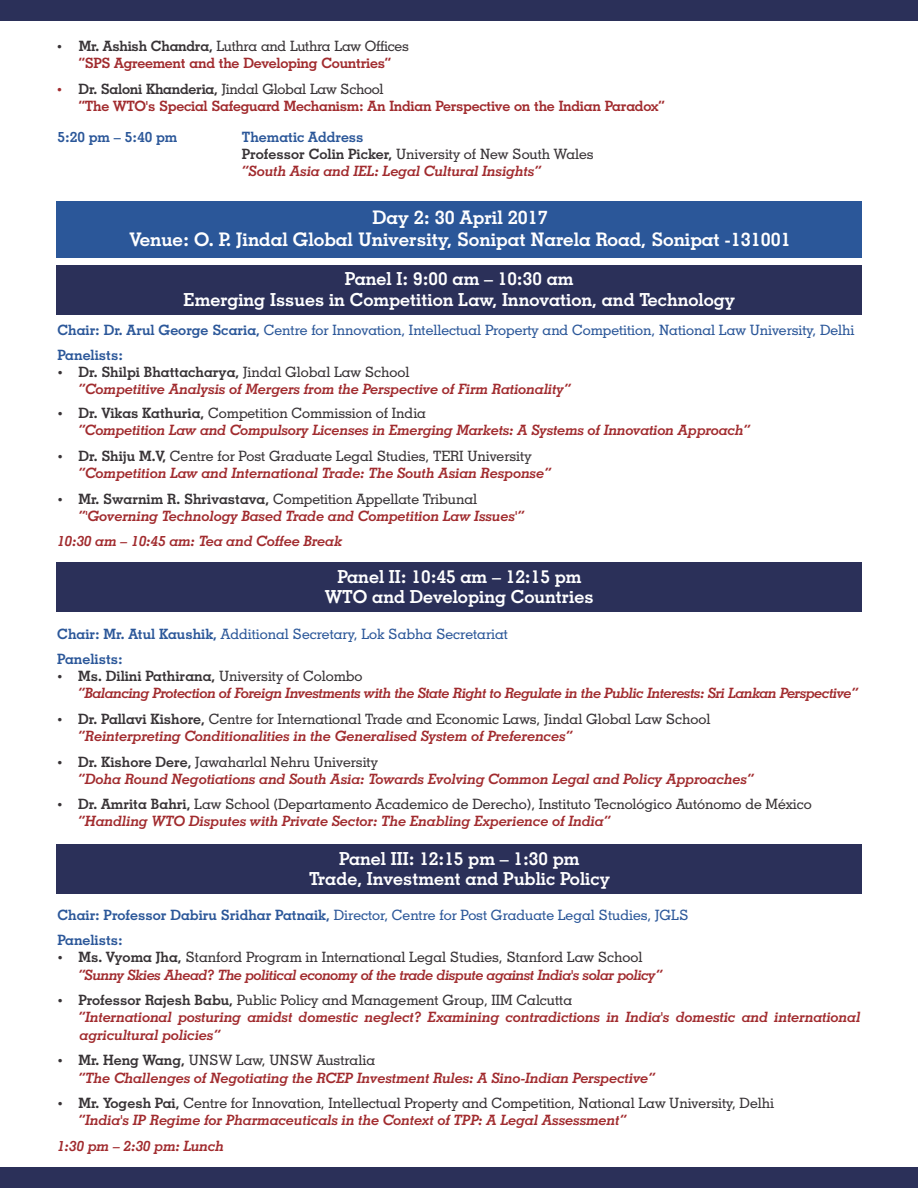
<style>
.page{position:relative;width:918px;height:1188px;background:#fff}
.page>*{position:absolute;margin:0;border:0;box-sizing:border-box;transform-origin:0 0}
.t1{font:700 18.75px/22.5px "Geometric Slab 703 BT";color:#fff;text-align:center}
.t2{font:700 18px/20.5px "Geometric Slab 703 BT";color:#fff;text-align:center}
.t3{font:italic 700 14.25px/17.1px "Geometric Slab 703 BT";color:#a12b2e}
.t4{font:500 14.25px "Geometric Slab 703 BT";color:#383336}
.t5{font:500 14.25px/25.7px "Geometric Slab 703 BT";color:#2b5799}
.t6{font:italic 700 14.25px "Geometric Slab 703 BT";letter-spacing:-.025em;color:#a12b2e}
.t7{font:700 14.25px/17.1px "Geometric Slab 703 BT";letter-spacing:-.02em;color:#a12b2e}
.t8{font:700 14.25px "Geometric Slab 703 BT";color:#383336}
.t9{font:500 14.25px "Geometric Slab 703 BT";letter-spacing:-.02em;color:#383336}
.t10{font:700 14.25px "Geometric Slab 703 BT";color:#2b5799}
.s1{color:#383336}
.s2{font-weight:500;color:#383336}
.s3{font-weight:700}
.s4{font-style:normal;color:#2b5799}
.s5{font-style:normal;color:#383336}
.s6{font-weight:500;font-style:normal;color:#383336}
.s7{font-weight:500}
</style>
<div class="page">
<div style="left:0;top:1167px;width:918px;height:21px;background:#2b3059"></div>
<div style="left:0;top:0;width:918px;height:21px;background:#2b3059"></div>
<div style="left:56px;top:265px;width:806px;height:50px;background:#2b3059"></div>
<div style="left:56px;top:202px;width:806px;height:56px;background:#2b5799"></div>
<div style="left:56px;top:562px;width:806px;height:50px;background:#2b3059"></div>
<div style="left:56px;top:844px;width:806px;height:50px;background:#2b3059"></div>
<p class="t7" style="left:79px;top:39px;width:332px"><span class="s1">Mr. Ashish Chandra,</span> <span class="s2">Luthra and Luthra Law Offices </span>“SPS Agreement and the Developing Countries”</p>
<p class="t7" style="left:79px;top:98px;width:588px">“The WTO's Special Safeguard Mechanism: An Indian Perspective on the Indian Paradox”</p>
<p class="t9" style="left:79px;top:83px;width:306px"><span class="s3">Dr. Saloni Khanderia,</span> Jindal Global Law School</p>
<p class="t10" style="left:57px;top:131px;width:121px">5:20 pm – 5:40 pm</p>
<p class="t3" style="left:242px;top:130px;width:353px"><span class="s4">Thematic Address<br></span><span class="s5">Professor Colin Picker,</span> <span class="s6">University of New South Wales </span>“South Asia and IEL: Legal Cultural Insights”</p>
<h1 class="t1" style="left:129px;top:207px;width:663px">Day 2: 30 April 2017<br>Venue: O. P. Jindal Global University, Sonipat Narela Road, Sonipat -131001</h1>
<p class="t2" style="left:184px;top:270px;width:553px">Panel I: 9:00 am – 10:30 am<br>Emerging Issues in Competition Law, Innovation, and Technology</p>
<p class="t5" style="left:57px;top:318px;width:798px"><span class="s3">Chair: Dr. Arul George Scaria,</span> Centre for Innovation, Intellectual Property and Competition, National Law University, Delhi<br><span class="s3">Panelists:</span></p>
<p class="t8" style="left:78px;top:366px;width:333px">Dr. Shilpi Bhattacharya, <span class="s7">Jindal Global Law School</span></p>
<p class="t4" style="left:78px;top:407px;width:349px"><span class="s3">Dr. Vikas Kathuria,</span> Competition Commission of India</p>
<p class="t4" style="left:78px;top:450px;width:455px"><span class="s3">Dr. Shiju M.V,</span> Centre for Post Graduate Legal Studies, TERI University</p>
<p class="t4" style="left:78px;top:493px;width:400px"><span class="s3">Mr. Swarnim R. Shrivastava,</span> Competition Appellate Tribunal</p>
<p class="t3" style="left:78px;top:382px;width:494px">“Competitive Analysis of Mergers from the Perspective of Firm Rationality”</p>
<p class="t3" style="left:78px;top:423px;width:674px">“Competition Law and Compulsory Licenses in Emerging Markets: A Systems of Innovation Approach”</p>
<p class="t3" style="left:78px;top:466px;width:474px">“Competition Law and International Trade: The South Asian Response”</p>
<p class="t3" style="left:57px;top:504px;width:469px;line-height:25.7px;text-indent:21px">“'Governing Technology Based Trade and Competition Law Issues'”<br>10:30 am – 10:45 am: Tea and Coffee Break</p>
<p class="t2" style="left:325px;top:568px;width:270px">Panel II: 10:45 am – 12:15 pm<br>WTO and Developing Countries</p>
<p class="t5" style="left:57px;top:622px;width:452px"><span class="s3">Chair: Mr. Atul Kaushik,</span> Additional Secretary, Lok Sabha Secretariat<br><span class="s3">Panelists:</span></p>
<p class="t8" style="left:78px;top:670px;width:286px">Ms. Dilini Pathirana, <span class="s7">University of Colombo</span></p>
<p class="t4" style="left:78px;top:713px;width:634px"><span class="s3">Dr. Pallavi Kishore,</span> Centre for International Trade and Economic Laws, Jindal Global Law School</p>
<p class="t4" style="left:78px;top:756px;width:301px"><span class="s3">Dr. Kishore Dere,</span> Jawaharlal Nehru University</p>
<p class="t4" style="left:78px;top:799px;width:735px"><span class="s3">Dr. Amrita Bahri,</span> Law School (Departamento Academico de Derecho), Instituto Tecnológico Autónomo de México</p>
<p class="t6" style="left:78px;top:687px;width:782px">“Balancing Protection of Foreign Investments with the State Right to Regulate in the Public Interests: Sri Lankan Perspective”</p>
<p class="t3" style="left:78px;top:729px;width:496px">“Reinterpreting Conditionalities in the Generalised System of Preferences”</p>
<p class="t3" style="left:78px;top:771px;width:677px">“Doha Round Negotiations and South Asia: Towards Evolving Common Legal and Policy Approaches”</p>
<p class="t3" style="left:78px;top:814px;width:534px">“Handling WTO Disputes with Private Sector: The Enabling Experience of India”</p>
<p class="t2" style="left:309px;top:850px;width:302px">Panel III: 12:15 pm – 1:30 pm<br>Trade, Investment and Public Policy</p>
<p class="t5" style="left:57px;top:903px;width:633px"><span class="s3">Chair: Professor Dabiru Sridhar Patnaik,</span> Director, Centre for Post Graduate Legal Studies, JGLS<br><span class="s3">Panelists:</span></p>
<p class="t4" style="left:78px;top:952px;width:565px"><span class="s3">Ms. Vyoma Jha,</span> Stanford Program in International Legal Studies, Stanford Law School</p>
<p class="t4" style="left:78px;top:994px;width:495px"><span class="s3">Professor Rajesh Babu,</span> Public Policy and Management Group, IIM Calcutta</p>
<p class="t6" style="left:78px;top:969px;width:586px">“Sunny Skies Ahead? The political economy of the trade dispute against India's solar policy”</p>
<p class="t3" style="left:78px;top:1010px;width:784px;line-height:17.5px">“International posturing amidst domestic neglect? Examining contradictions in India's domestic and international agricultural policies”</p>
<p class="t3" style="left:78px;top:1070px;width:579px">“The Challenges of Negotiating the RCEP Investment Rules: A Sino-Indian Perspective”</p>
<p class="t3" style="left:57px;top:1109px;width:571px;line-height:25.7px;text-indent:21px">“India's IP Regime for Pharmaceuticals in the Context of TPP: A Legal Assessment”<br>1:30 pm – 2:30 pm: Lunch</p>
<p class="t4" style="left:78px;top:1055px;width:298px"><span class="s3">Mr. Heng Wang,</span> UNSW Law, UNSW Australia</p>
<p class="t4" style="left:78px;top:1097px;width:697px"><span class="s3">Mr. Yogesh Pai,</span> Centre for Innovation, Intellectual Property and Competition, National Law University, Delhi</p>
</div>
